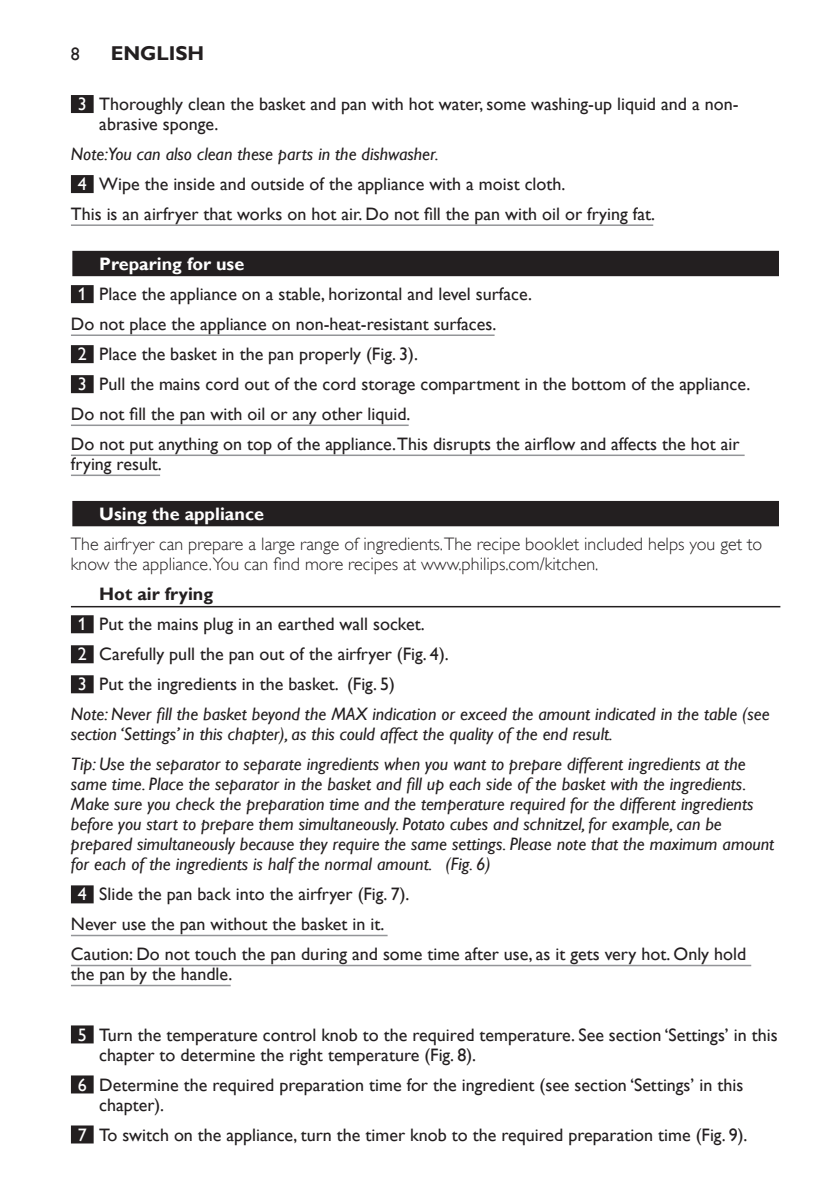
<style>
.page{position:relative;width:840px;height:1191px;background:#fff}
.page>*{position:absolute;margin:0;border:0;box-sizing:border-box;transform-origin:0 0}
.t1{font:700 20px "Gill Sans Alt One WGL";color:#231f20}
.t2{font:18px/20px "Gill Sans Alt One WGL";color:#231f20}
.t3{font:italic 18px/20px "Gill Sans Alt One WGL";color:#231f20}
.t4{font:18px/20px "Gill Sans Alt One WGL Light";color:#231f20}
.t5{font:700 18px "Gill Sans Alt One WGL";color:#fff}
.t6{font:700 18px "Gill Sans Alt One WGL";color:#231f20}
.s1{color:#fff}
</style>
<div class="page">
<div style="left:71px;top:95px;width:23px;height:18px;background:#231f20"></div>
<div style="left:71px;top:175px;width:23px;height:18px;background:#231f20"></div>
<hr style="left:71px;top:224px;width:582px;height:2px;background:#939598">
<div style="left:71px;top:250px;width:709px;height:28px;background:#d4d3d4"></div>
<div style="left:72px;top:251px;width:706px;height:25px;background:#231f20"></div>
<div style="left:71px;top:285px;width:23px;height:18px;background:#231f20"></div>
<hr style="left:71px;top:334px;width:423px;height:2px;background:#939598">
<div style="left:71px;top:345px;width:23px;height:18px;background:#231f20"></div>
<div style="left:71px;top:375px;width:23px;height:18px;background:#231f20"></div>
<hr style="left:71px;top:424px;width:337px;height:2px;background:#939598">
<hr style="left:71px;top:454px;width:673px;height:2px;background:#939598">
<hr style="left:71px;top:474px;width:89px;height:2px;background:#939598">
<div style="left:71px;top:500px;width:709px;height:28px;background:#bcbbbb"></div>
<div style="left:72px;top:501px;width:706px;height:25px;background:#231f20"></div>
<hr style="left:71px;top:606px;width:709px;height:1px;background:#231f20">
<div style="left:71px;top:615px;width:23px;height:18px;background:#231f20"></div>
<div style="left:71px;top:645px;width:23px;height:18px;background:#231f20"></div>
<div style="left:71px;top:675px;width:23px;height:18px;background:#231f20"></div>
<div style="left:71px;top:885px;width:23px;height:18px;background:#231f20"></div>
<hr style="left:71px;top:934px;width:316px;height:2px;background:#939598">
<hr style="left:71px;top:964px;width:679px;height:2px;background:#939598">
<hr style="left:71px;top:984px;width:159px;height:2px;background:#939598">
<div style="left:71px;top:1025px;width:23px;height:18px;background:#231f20"></div>
<div style="left:71px;top:1075px;width:23px;height:18px;background:#231f20"></div>
<div style="left:71px;top:1125px;width:23px;height:18px;background:#231f20"></div>
<p class="t2" style="left:71px;top:44px;width:10px">8</p>
<p class="t1" style="left:111px;top:40px;width:90px">English</p>
<p class="t2" style="left:99px;top:94px;width:640px;text-indent:-21px"><span class="s1">3</span> Thoroughly clean the basket and pan with hot water, some washing-up liquid and a non&shy;abrasive sponge.</p>
<p class="t3" style="left:71px;top:144px;width:369px">Note:You can also clean these parts in the dishwasher.</p>
<p class="t2" style="left:78px;top:174px;width:489px"><span class="s1">4</span> Wipe the inside and outside of the appliance with a moist cloth.</p>
<p class="t2" style="left:71px;top:204px;width:585px">This is an airfryer that works on hot air. Do not fill the pan with oil or frying fat.</p>
<p class="t5" style="left:99px;top:252px;width:146px">Preparing for use</p>
<p class="t2" style="left:78px;top:284px;width:455px"><span class="s1">1</span> Place the appliance on a stable, horizontal and level surface.</p>
<p class="t2" style="left:71px;top:314px;width:426px">Do not place the appliance on non-heat-resistant surfaces.</p>
<p class="t2" style="left:78px;top:344px;width:341px"><span class="s1">2</span> Place the basket in the pan properly (Fig. 3).</p>
<p class="t2" style="left:78px;top:374px;width:673px"><span class="s1">3</span> Pull the mains cord out of the cord storage compartment in the bottom of the appliance.</p>
<p class="t2" style="left:71px;top:404px;width:341px">Do not fill the pan with oil or any other liquid.</p>
<p class="t2" style="left:71px;top:434px;width:669px">Do not put anything on top of the appliance.This disrupts the airflow and affects the hot air</p>
<p class="t2" style="left:71px;top:454px;width:92px">frying result.</p>
<p class="t5" style="left:99px;top:502px;width:166px">Using the appliance</p>
<p class="t4" style="left:71px;top:534px;width:692px">The airfryer can prepare a large range of ingredients.The recipe booklet included helps you get to know the appliance.You can find more recipes at www.philips.com/kitchen.</p>
<p class="t6" style="left:99px;top:582px;width:115px">Hot air frying</p>
<p class="t2" style="left:78px;top:614px;width:348px"><span class="s1">1</span> Put the mains plug in an earthed wall socket.</p>
<p class="t2" style="left:78px;top:644px;width:372px"><span class="s1">2</span> Carefully pull the pan out of the airfryer (Fig. 4).</p>
<p class="t2" style="left:78px;top:674px;width:318px"><span class="s1">3</span> Put the ingredients in the basket. (Fig. 5)</p>
<p class="t3" style="left:71px;top:704px;width:699px">Note: Never fill the basket beyond the MAX indication or exceed the amount indicated in the table (see</p>
<p class="t3" style="left:71px;top:719px;width:676px;line-height:30px">section ‘Settings’ in this chapter), as this could affect the quality of the end result.<br>Tip: Use the separator to separate ingredients when you want to prepare different ingredients at the</p>
<p class="t3" style="left:71px;top:774px;width:704px">same time. Place the separator in the basket and fill up each side of the basket with the ingredients.<br>Make sure you check the preparation time and the temperature required for the different ingredients before you start to prepare them simultaneously. Potato cubes and schnitzel, for example, can be prepared simultaneously because they require the same settings. Please note that the maximum amount for each of the ingredients is half the normal amount. (Fig. 6)</p>
<p class="t2" style="left:71px;top:879px;width:676px;line-height:30px;text-indent:7px"><span class="s1">4</span> Slide the pan back into the airfryer (Fig. 7).<br>Never use the pan without the basket in it.<br>Caution: Do not touch the pan during and some time after use, as it gets very hot. Only hold</p>
<p class="t2" style="left:71px;top:964px;width:163px">the pan by the handle.</p>
<p class="t2" style="left:99px;top:1024px;width:679px;text-indent:-22px"><span class="s1">5</span> Turn the temperature control knob to the required temperature. See section ‘Settings’ in this chapter to determine the right temperature (Fig. 8).</p>
<p class="t2" style="left:99px;top:1074px;width:645px;text-indent:-22px"><span class="s1">6</span> Determine the required preparation time for the ingredient (see section ‘Settings’ in this chapter).</p>
<p class="t2" style="left:78px;top:1124px;width:671px"><span class="s1">7</span> To switch on the appliance, turn the timer knob to the required preparation time (Fig. 9).</p>
</div>
